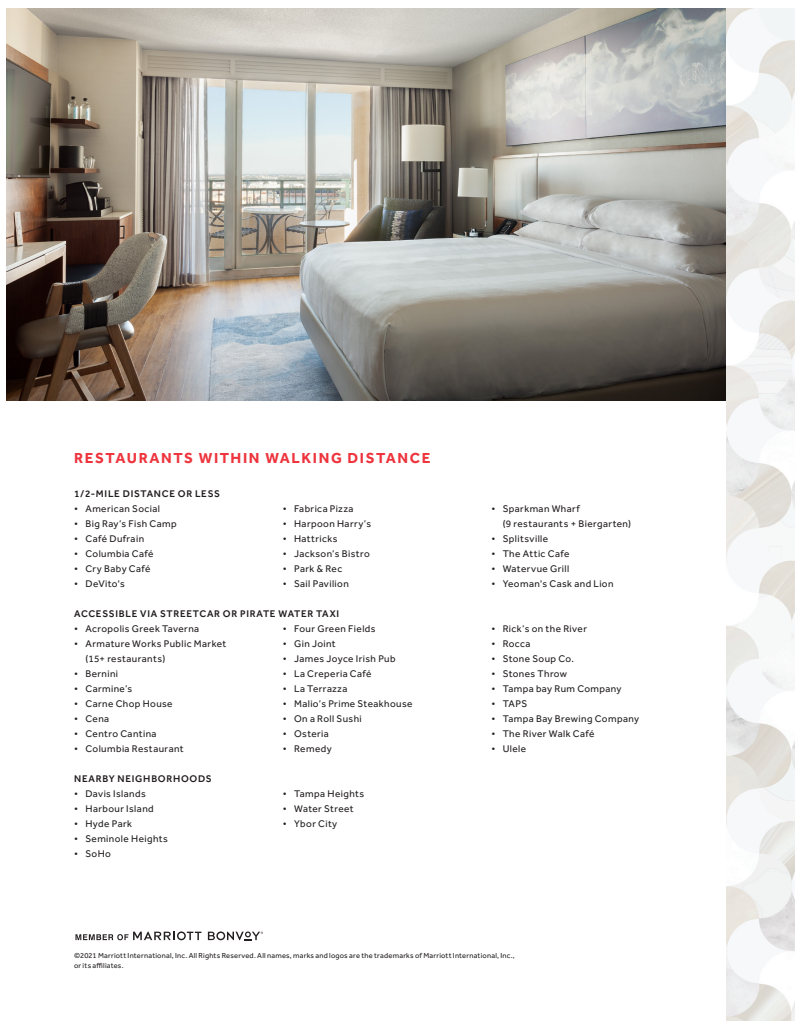
<style>
.page{position:relative;width:801px;height:1029px;background:#fff}
.page>*{position:absolute;margin:0;border:0;box-sizing:border-box;transform-origin:0 0}
.Nights_Stay{font:700 15px "Effra";letter-spacing:.105em;color:#ee343d}
.t1{font:10px/15px "Effra";letter-spacing:.04em;color:#231f20}
.Phone_Marriotthotels{font:500 10px "Effra";letter-spacing:.07em;color:#231f20}
.Disclaimer{font:7.5px/10px "Effra";letter-spacing:.03em;color:#231f20}
</style>
<div class="page">
<img style="left:6px;top:8px;width:720px;height:393px">
<svg style="left:75px;top:931px;width:126px;height:9px"></svg>
<svg style="left:208px;top:931px;width:55px;height:9px"></svg>
<img style="left:726px;top:8px;width:68px;height:1013px">
<p class="Nights_Stay" style="left:74px;top:449px;width:357px">RESTAURANTS WITHIN WALKING DISTANCE</p>
<p class="Phone_Marriotthotels" style="left:74px;top:487px;width:147px">1/2-MILE DISTANCE OR LESS</p>
<p class="t1" style="left:74px;top:501px;width:87px">• American Social</p>
<p class="t1" style="left:74px;top:516px;width:104px">• Big Ray’s Fish Camp</p>
<p class="t1" style="left:74px;top:531px;width:71px">• Café Dufrain</p>
<p class="t1" style="left:74px;top:546px;width:81px">• Columbia Café</p>
<p class="t1" style="left:74px;top:561px;width:78px">• Cry Baby Café</p>
<p class="t1" style="left:74px;top:576px;width:52px">• DeVito's</p>
<p class="t1" style="left:283px;top:501px;width:72px">• Fabrica Pizza</p>
<p class="t1" style="left:283px;top:516px;width:90px">• Harpoon Harry’s</p>
<p class="t1" style="left:283px;top:531px;width:56px">• Hattricks</p>
<p class="t1" style="left:283px;top:546px;width:88px">• Jackson’s Bistro</p>
<p class="t1" style="left:283px;top:561px;width:61px">• Park &amp; Rec</p>
<p class="t1" style="left:283px;top:576px;width:67px">• Sail Pavilion</p>
<p class="Phone_Marriotthotels" style="left:74px;top:607px;width:266px">ACCESSIBLE VIA STREETCAR OR PIRATE WATER TAXI</p>
<p class="t1" style="left:74px;top:621px;width:126px">• Acropolis Greek Taverna</p>
<p class="t1" style="left:85px;top:636px;width:142px;text-indent:-11px">• Armature Works Public Market (15+ restaurants)</p>
<p class="t1" style="left:74px;top:666px;width:46px">• Bernini</p>
<p class="t1" style="left:74px;top:681px;width:60px">• Carmine’s</p>
<p class="t1" style="left:74px;top:696px;width:100px">• Carne Chop House</p>
<p class="t1" style="left:74px;top:711px;width:37px">• Cena</p>
<p class="t1" style="left:74px;top:726px;width:84px">• Centro Cantina</p>
<p class="t1" style="left:74px;top:741px;width:111px">• Columbia Restaurant</p>
<p class="t1" style="left:283px;top:621px;width:94px">• Four Green Fields</p>
<p class="t1" style="left:283px;top:636px;width:54px">• Gin Joint</p>
<p class="t1" style="left:283px;top:651px;width:114px">• James Joyce Irish Pub</p>
<p class="t1" style="left:283px;top:666px;width:90px">• La Creperia Café</p>
<p class="t1" style="left:283px;top:681px;width:66px">• La Terrazza</p>
<p class="t1" style="left:283px;top:696px;width:131px">• Malio’s Prime Steakhouse</p>
<p class="t1" style="left:283px;top:711px;width:80px">• On a Roll Sushi</p>
<p class="t1" style="left:283px;top:726px;width:48px">• Osteria</p>
<p class="t1" style="left:283px;top:741px;width:50px">• Remedy</p>
<p class="Phone_Marriotthotels" style="left:74px;top:772px;width:139px">NEARBY NEIGHBORHOODS</p>
<p class="t1" style="left:74px;top:786px;width:73px">• Davis Islands</p>
<p class="t1" style="left:74px;top:801px;width:81px">• Harbour Island</p>
<p class="t1" style="left:74px;top:816px;width:59px">• Hyde Park</p>
<p class="t1" style="left:74px;top:831px;width:95px">• Seminole Heights</p>
<p class="t1" style="left:74px;top:846px;width:38px">• SoHo</p>
<p class="t1" style="left:283px;top:786px;width:83px">• Tampa Heights</p>
<p class="t1" style="left:283px;top:801px;width:72px">• Water Street</p>
<p class="t1" style="left:283px;top:816px;width:56px">• Ybor City</p>
<p class="t1" style="left:502px;top:501px;width:130px;text-indent:-11px">• Sparkman Wharf<br>(9 restaurants + Biergarten)</p>
<p class="t1" style="left:491px;top:531px;width:58px">• Splitsville</p>
<p class="t1" style="left:491px;top:546px;width:80px">• The Attic Cafe</p>
<p class="t1" style="left:491px;top:561px;width:79px">• Watervue Grill</p>
<p class="t1" style="left:491px;top:576px;width:124px">• Yeoman's Cask and Lion</p>
<p class="t1" style="left:491px;top:621px;width:97px">• Rick’s on the River</p>
<p class="t1" style="left:491px;top:636px;width:41px">• Rocca</p>
<p class="t1" style="left:491px;top:651px;width:84px">• Stone Soup Co.</p>
<p class="t1" style="left:491px;top:666px;width:77px">• Stones Throw</p>
<p class="t1" style="left:491px;top:681px;width:132px">• Tampa bay Rum Company</p>
<p class="t1" style="left:491px;top:696px;width:37px">• TAPS</p>
<p class="t1" style="left:491px;top:711px;width:149px">• Tampa Bay Brewing Company</p>
<p class="t1" style="left:491px;top:726px;width:105px">• The River Walk Café</p>
<p class="t1" style="left:491px;top:741px;width:36px">• Ulele</p>
<p class="Disclaimer" style="left:74px;top:951px;width:442px">©2021 Marriott International, Inc. All Rights Reserved. All names, marks and logos are the trademarks of Marriott International, Inc., or its affiliates.</p>
</div>
